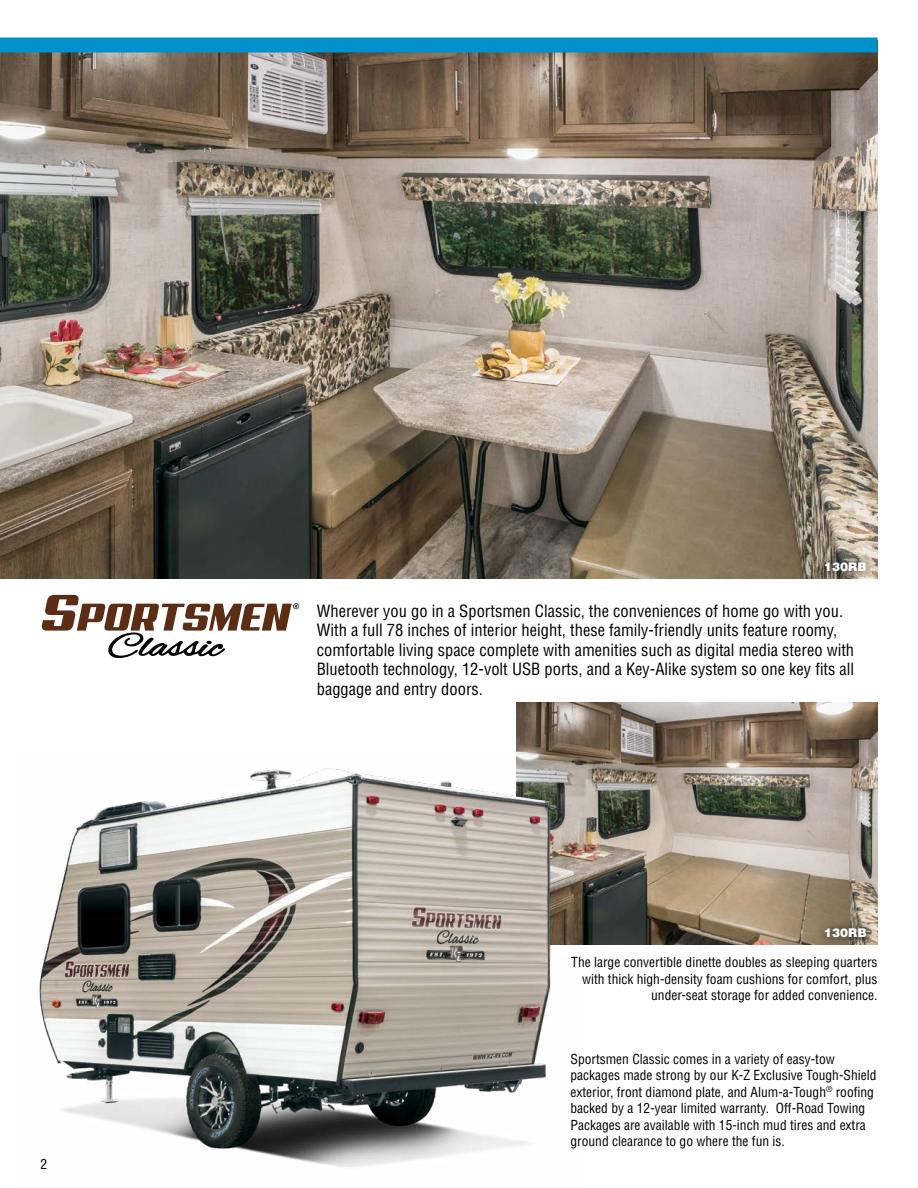
<style>
.page{position:relative;width:918px;height:1188px;background:#fff}
.page>*{position:absolute;margin:0;border:0;box-sizing:border-box;transform-origin:0 0}
.t1{font:condensed 16.5px/19.5px "Helvetica";color:#000}
.t2{font:condensed 13.5px/16.5px "Helvetica";color:#000;text-align:right}
.t3{font:900 12px "Helvetica";color:#fff}
</style>
<div class="page">
<img style="left:517px;top:702px;width:361px;height:243px">
<img style="left:39px;top:754px;width:539px;height:414px">
<svg style="left:41px;top:594px;width:258px;height:64px"></svg>
<img style="left:0;top:52px;width:878px;height:526px">
<div style="left:816px;top:553px;width:59px;height:27px;background:#000;opacity:.75"></div>
<div style="left:816px;top:919px;width:59px;height:28px;background:#000;opacity:.75"></div>
<div style="left:0;top:38px;width:878px;height:14px;background:#0091ca"></div>
<p class="t2" style="left:40px;top:1156px;width:8px">2</p>
<p class="t3" style="left:824px;top:559px;width:44px">130RB</p>
<p class="t1" style="left:317px;top:601px;width:539px">Wherever you go in a Sportsmen Classic, the conveniences of home go with you.<br>With a full 78 inches of interior height, these family-friendly units feature roomy, comfortable living space complete with amenities such as digital media stereo with Bluetooth technology, 12-volt USB ports, and a Key-Alike system so one key fits all baggage and entry doors.</p>
<p class="t3" style="left:824px;top:925px;width:44px">130RB</p>
<p class="t2" style="left:571px;top:954px;width:308px">The large convertible dinette doubles as sleeping quarters with thick high-density foam cushions for comfort, plus under-seat storage for added convenience.</p>
<p class="t2" style="left:571px;top:1051px;width:308px;text-align:left">Sportsmen Classic comes in a variety of easy-tow packages made strong by our K-Z Exclusive Tough-Shield exterior, front diamond plate, and Alum-a-Tough<sup>®</sup> roofing backed by a 12-year limited warranty. Off-Road Towing Packages are available with 15-inch mud tires and extra ground clearance to go where the fun is.</p>
</div>
